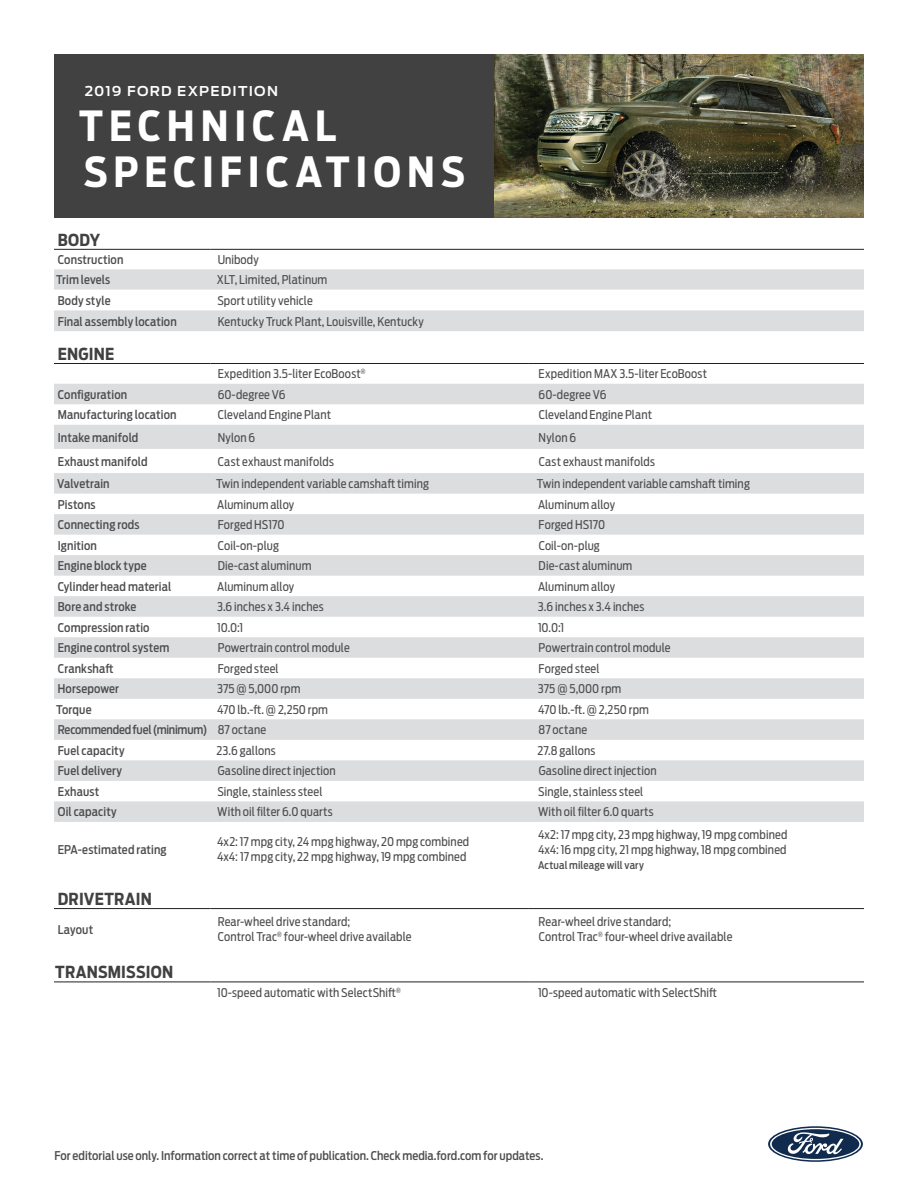
<style>
.page{position:relative;width:918px;height:1188px;background:#fff}
.page>*{position:absolute;margin:0;border:0;box-sizing:border-box;transform-origin:0 0}
.Table_of_Content{font:700 41.25px/46.7px "Ford Antenna Cond";letter-spacing:.145em;color:#fff}
.SubHead{font:700 16.5px "Ford Antenna Cond";letter-spacing:.015em;color:#414142}
.Table_of_Content-2{font:600 13.5px "Ford Antenna";letter-spacing:.09em;color:#fff}
.body{font:12px "Ford Antenna Cond";letter-spacing:.01em;color:#4d4d4f}
.bold{font:500 12px "Ford Antenna Cond";letter-spacing:.01em;color:#4d4d4f}
.bold-2{font:500 12px "Ford Antenna Cond";letter-spacing:-.015em;color:#4d4d4f}
.body-2{font:500 10.5px "Ford Antenna Cond";letter-spacing:.01em;color:#4d4d4f}
</style>
<div class="page">
<img style="left:494px;top:54px;width:370px;height:163px">
<div style="left:54px;top:54px;width:440px;height:163px;background:#414142"></div>
<svg style="left:768px;top:1126px;width:95px;height:36px"></svg>
<svg style="left:770px;top:1128px;width:91px;height:32px"></svg>
<svg style="left:54px;top:269px;width:810px;height:62px;fill:#dcddde"></svg>
<hr style="left:54px;top:249px;width:157px;height:1px;background:#231f20">
<hr style="left:211px;top:249px;width:653px;height:1px;background:#231f20">
<svg style="left:54px;top:384px;width:810px;height:438px;fill:#e0e1e1"></svg>
<hr style="left:54px;top:363px;width:157px;height:1px;background:#231f20">
<hr style="left:211px;top:363px;width:317px;height:1px;background:#231f20">
<hr style="left:528px;top:363px;width:336px;height:1px;background:#231f20">
<hr style="left:54px;top:908px;width:157px;height:1px;background:#231f20">
<hr style="left:211px;top:908px;width:317px;height:1px;background:#231f20">
<hr style="left:528px;top:908px;width:336px;height:1px;background:#231f20">
<hr style="left:54px;top:982px;width:157px;height:1px;background:#231f20">
<hr style="left:211px;top:982px;width:317px;height:1px;background:#231f20">
<hr style="left:528px;top:982px;width:336px;height:1px;background:#231f20">
<p class="Table_of_Content-2" style="left:85px;top:79px;width:195px">2019 FORD EXPEDITION</p>
<p class="Table_of_Content" style="left:79px;top:97px;width:388px">TECHNICAL<br>SPECIFICATIONS</p>
<p class="SubHead" style="left:58px;top:225px;width:44px">BODY</p>
<p class="bold" style="left:58px;top:249px;width:67px">Construction</p>
<p class="body" style="left:218px;top:249px;width:43px">Unibody</p>
<p class="bold" style="left:56px;top:269px;width:56px">Trim levels</p>
<p class="body" style="left:217px;top:270px;width:112px">XLT, Limited, Platinum</p>
<p class="bold" style="left:58px;top:290px;width:54px">Body style</p>
<p class="body" style="left:217px;top:290px;width:97px">Sport utility vehicle</p>
<p class="bold" style="left:58px;top:311px;width:120px">Final assembly location</p>
<p class="body" style="left:218px;top:311px;width:208px">Kentucky Truck Plant, Louisville, Kentucky</p>
<p class="SubHead" style="left:58px;top:339px;width:58px">ENGINE</p>
<p class="body" style="left:218px;top:364px;width:149px">Expedition 3.5-liter EcoBoost<sup>®</sup></p>
<p class="body" style="left:539px;top:364px;width:170px">Expedition MAX 3.5-liter EcoBoost</p>
<p class="bold" style="left:58px;top:384px;width:71px">Configuration</p>
<p class="body" style="left:218px;top:384px;width:69px">60-degree V6</p>
<p class="body" style="left:539px;top:384px;width:69px">60-degree V6</p>
<p class="bold" style="left:58px;top:405px;width:120px">Manufacturing location</p>
<p class="body" style="left:218px;top:405px;width:115px">Cleveland Engine Plant</p>
<p class="body" style="left:539px;top:405px;width:115px">Cleveland Engine Plant</p>
<p class="bold" style="left:58px;top:427px;width:82px">Intake manifold</p>
<p class="body" style="left:218px;top:427px;width:39px">Nylon 6</p>
<p class="body" style="left:539px;top:427px;width:39px">Nylon 6</p>
<p class="bold" style="left:58px;top:451px;width:91px">Exhaust manifold</p>
<p class="body" style="left:218px;top:451px;width:118px">Cast exhaust manifolds</p>
<p class="body" style="left:539px;top:451px;width:118px">Cast exhaust manifolds</p>
<p class="bold" style="left:57px;top:473px;width:54px">Valvetrain</p>
<p class="body" style="left:216px;top:473px;width:215px">Twin independent variable camshaft timing</p>
<p class="body" style="left:537px;top:473px;width:215px">Twin independent variable camshaft timing</p>
<p class="bold" style="left:58px;top:494px;width:39px">Pistons</p>
<p class="body" style="left:217px;top:494px;width:79px">Aluminum alloy</p>
<p class="body" style="left:538px;top:494px;width:79px">Aluminum alloy</p>
<p class="bold" style="left:58px;top:514px;width:83px">Connecting rods</p>
<p class="body" style="left:218px;top:515px;width:68px">Forged HS170</p>
<p class="body" style="left:539px;top:515px;width:68px">Forged HS170</p>
<p class="bold" style="left:58px;top:535px;width:41px">Ignition</p>
<p class="body" style="left:218px;top:535px;width:63px">Coil-on-plug</p>
<p class="body" style="left:539px;top:535px;width:63px">Coil-on-plug</p>
<p class="bold" style="left:58px;top:555px;width:90px">Engine block type</p>
<p class="body" style="left:218px;top:556px;width:95px">Die-cast aluminum</p>
<p class="body" style="left:539px;top:556px;width:95px">Die-cast aluminum</p>
<p class="bold" style="left:58px;top:576px;width:115px">Cylinder head material</p>
<p class="body" style="left:217px;top:576px;width:79px">Aluminum alloy</p>
<p class="body" style="left:538px;top:576px;width:79px">Aluminum alloy</p>
<p class="bold" style="left:58px;top:596px;width:80px">Bore and stroke</p>
<p class="body" style="left:217px;top:597px;width:108px">3.6 inches x 3.4 inches</p>
<p class="body" style="left:538px;top:597px;width:108px">3.6 inches x 3.4 inches</p>
<p class="bold" style="left:58px;top:617px;width:93px">Compression ratio</p>
<p class="body" style="left:217px;top:617px;width:28px">10.0:1</p>
<p class="body" style="left:538px;top:617px;width:28px">10.0:1</p>
<p class="bold" style="left:58px;top:637px;width:113px">Engine control system</p>
<p class="body" style="left:218px;top:638px;width:133px">Powertrain control module</p>
<p class="body" style="left:539px;top:638px;width:133px">Powertrain control module</p>
<p class="bold" style="left:58px;top:658px;width:57px">Crankshaft</p>
<p class="body" style="left:218px;top:658px;width:62px">Forged steel</p>
<p class="body" style="left:539px;top:658px;width:62px">Forged steel</p>
<p class="bold" style="left:58px;top:679px;width:63px">Horsepower</p>
<p class="body" style="left:217px;top:679px;width:85px">375 @ 5,000 rpm</p>
<p class="body" style="left:538px;top:679px;width:85px">375 @ 5,000 rpm</p>
<p class="bold" style="left:56px;top:699px;width:37px">Torque</p>
<p class="body" style="left:217px;top:699px;width:112px">470 lb.-ft. @ 2,250 rpm</p>
<p class="body" style="left:538px;top:699px;width:112px">470 lb.-ft. @ 2,250 rpm</p>
<p class="bold-2" style="left:58px;top:720px;width:151px">Recommended fuel (minimum)</p>
<p class="body" style="left:218px;top:720px;width:50px">87 octane</p>
<p class="body" style="left:539px;top:720px;width:50px">87 octane</p>
<p class="bold" style="left:58px;top:740px;width:68px">Fuel capacity</p>
<p class="body" style="left:217px;top:740px;width:61px">23.6 gallons</p>
<p class="body" style="left:537px;top:740px;width:59px">27.8 gallons</p>
<p class="bold" style="left:58px;top:761px;width:66px">Fuel delivery</p>
<p class="body" style="left:218px;top:761px;width:119px">Gasoline direct injection</p>
<p class="body" style="left:539px;top:761px;width:119px">Gasoline direct injection</p>
<p class="bold" style="left:58px;top:781px;width:43px">Exhaust</p>
<p class="body" style="left:217px;top:781px;width:107px">Single, stainless steel</p>
<p class="body" style="left:538px;top:781px;width:107px">Single, stainless steel</p>
<p class="bold" style="left:58px;top:802px;width:60px">Oil capacity</p>
<p class="body" style="left:217px;top:802px;width:117px">With oil filter 6.0 quarts</p>
<p class="body" style="left:538px;top:802px;width:117px">With oil filter 6.0 quarts</p>
<p class="bold" style="left:58px;top:839px;width:110px">EPA-estimated rating</p>
<p class="body" style="left:538px;top:824px;width:251px">4x2: 17 mpg city, 23 mpg highway, 19 mpg combined</p>
<p class="body" style="left:538px;top:839px;width:250px">4x4: 16 mpg city, 21 mpg highway, 18 mpg combined</p>
<p class="body-2" style="left:538px;top:856px;width:107px">Actual mileage will vary</p>
<p class="body" style="left:217px;top:832px;width:254px">4x2: 17 mpg city, 24 mpg highway, 20 mpg combined</p>
<p class="body" style="left:217px;top:847px;width:251px">4x4: 17 mpg city, 22 mpg highway, 19 mpg combined</p>
<p class="SubHead" style="left:58px;top:884px;width:96px">DRIVETRAIN</p>
<p class="bold" style="left:58px;top:919px;width:37px">Layout</p>
<p class="SubHead" style="left:55px;top:958px;width:119px">TRANSMISSION</p>
<p class="body" style="left:218px;top:912px;width:134px">Rear-wheel drive standard;</p>
<p class="body" style="left:218px;top:927px;width:195px">Control Trac<sup>®</sup> four-wheel drive available</p>
<p class="body" style="left:539px;top:912px;width:134px">Rear-wheel drive standard;</p>
<p class="body" style="left:539px;top:927px;width:195px">Control Trac<sup>®</sup> four-wheel drive available</p>
<p class="body" style="left:217px;top:982px;width:185px">10-speed automatic with SelectShift<sup>®</sup></p>
<p class="body" style="left:538px;top:982px;width:181px">10-speed automatic with SelectShift</p>
<p class="bold" style="left:54px;top:1145px;width:490px">For editorial use only. Information correct at time of publication. Check media.ford.com for updates.</p>
</div>
